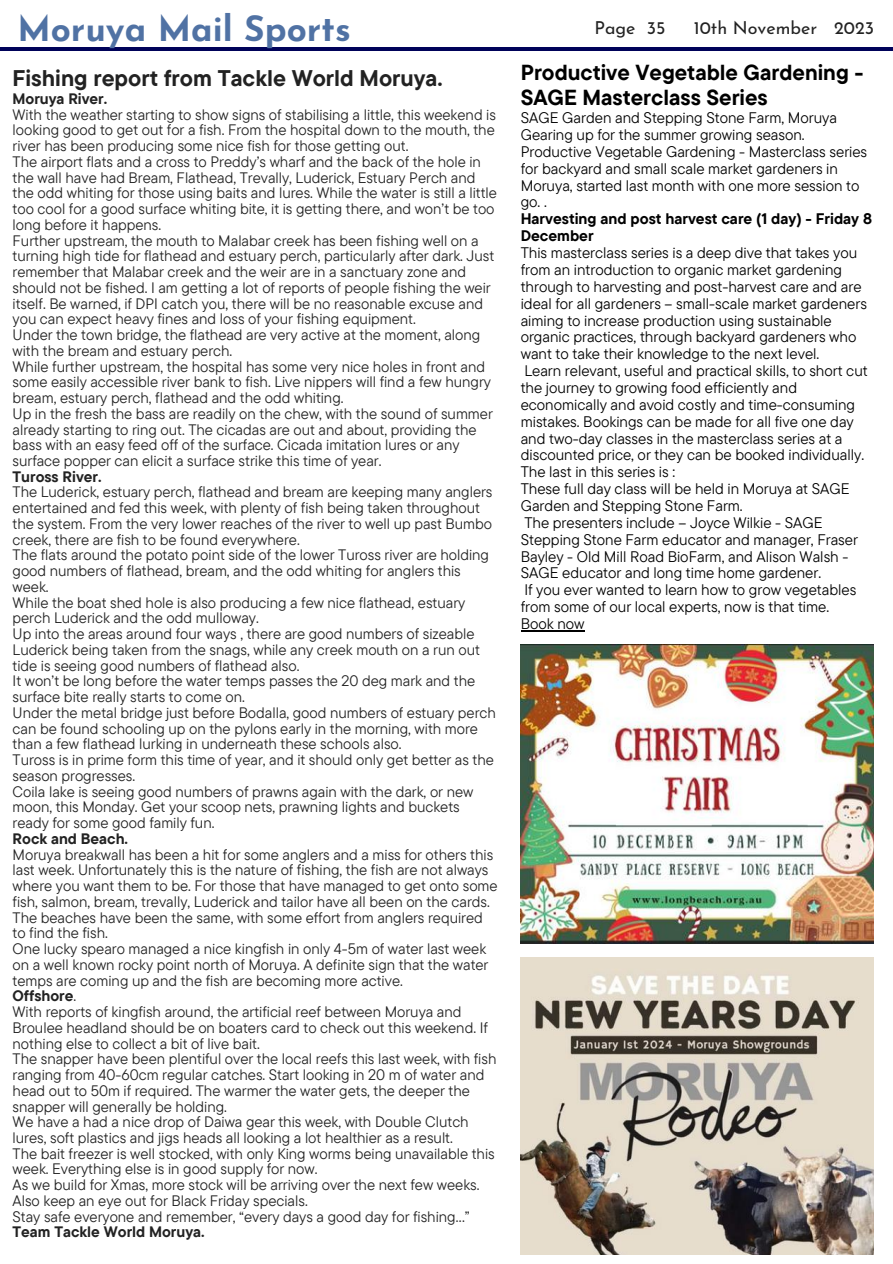
<style>
.page{position:relative;width:893px;height:1264px;background:#fff}
.page>*{position:absolute;margin:0;border:0;box-sizing:border-box;transform-origin:0 0}
.t1{font:700 35.25px "Josefin Sans";color:#5072a4}
.t2{font:700 22.65px "TT Commons Pro";color:#222}
.t3{font:700 21.75px/25.3px "TT Commons Pro";color:#000}
.t4{font:17.85px "Josefin Sans";color:#222}
.t5{font:15.3px/16.8px "TT Commons Pro";color:#000}
.t6{font:700 15.3px/16.8px "TT Commons Pro";color:#000}
.t7{font:15.15px/15.8px "TT Commons Pro";color:#222}
.t8{font:700 15.15px "TT Commons Pro";color:#222}
.s1{font-weight:700}
</style>
<div class="page">
<hr style="left:0;top:48px;width:892px;height:2px;background:#000259">
<img style="left:520px;top:958px;width:353px;height:296px">
<img style="left:520px;top:644px;width:353px;height:299px">
<hr style="left:520px;top:630px;width:64px;height:1px;background:#000">
<h1 class="t1" style="left:17px;top:14px;width:335px">Moruya Mail Sports</h1>
<p class="t4" style="left:594px;top:21px;width:73px">Page 35</p>
<p class="t4" style="left:693px;top:21px;width:182px">10th November 2023</p>
<h2 class="t2" style="left:13px;top:63px;width:431px">Fishing report from Tackle World Moruya.</h2>
<p class="t8" style="left:13px;top:89px;width:96px">Moruya River.</p>
<p class="t7" style="left:13px;top:106px;width:486px">With the weather starting to show signs of stabilising a little, this weekend is looking good to get out for a fish. From the hospital down to the mouth, the river has been producing some nice fish for those getting out.<br>The airport flats and a cross to Preddy’s wharf and the back of the hole in the wall have had Bream, Flathead, Trevally, Luderick, Estuary Perch and the odd whiting for those using baits and lures. While the water is still a little too cool for a good surface whiting bite, it is getting there, and won’t be too long before it happens.<br>Further upstream, the mouth to Malabar creek has been fishing well on a turning high tide for flathead and estuary perch, particularly after dark. Just remember that Malabar creek and the weir are in a sanctuary zone and should not be fished. I am getting a lot of reports of people fishing the weir itself. Be warned, if DPI catch you, there will be no reasonable excuse and you can expect heavy fines and loss of your fishing equipment.<br>Under the town bridge, the flathead are very active at the moment, along with the bream and estuary perch.<br>While further upstream, the hospital has some very nice holes in front and some easily accessible river bank to fish. Live nippers will find a few hungry bream, estuary perch, flathead and the odd whiting.<br>Up in the fresh the bass are readily on the chew, with the sound of summer already starting to ring out. The cicadas are out and about, providing the bass with an easy feed off of the surface. Cicada imitation lures or any surface popper can elicit a surface strike this time of year.</p>
<p class="t8" style="left:13px;top:466px;width:90px">Tuross River.</p>
<p class="t7" style="left:13px;top:484px;width:485px">The Luderick, estuary perch, flathead and bream are keeping many anglers entertained and fed this week, with plenty of fish being taken throughout the system. From the very lower reaches of the river to well up past Bumbo creek, there are fish to be found everywhere.<br>The flats around the potato point side of the lower Tuross river are holding good numbers of flathead, bream, and the odd whiting for anglers this week.<br>While the boat shed hole is also producing a few nice flathead, estuary perch Luderick and the odd mulloway.<br>Up into the areas around four ways , there are good numbers of sizeable Luderick being taken from the snags, while any creek mouth on a run out tide is seeing good numbers of flathead also.<br>It won’t be long before the water temps passes the 20 deg mark and the surface bite really starts to come on.<br>Under the metal bridge just before Bodalla, good numbers of estuary perch can be found schooling up on the pylons early in the morning, with more than a few flathead lurking in underneath these schools also.<br>Tuross is in prime form this time of year, and it should only get better as the season progresses.<br>Coila lake is seeing good numbers of prawns again with the dark, or new moon, this Monday. Get your scoop nets, prawning lights and buckets ready for some good family fun.</p>
<p class="t8" style="left:13px;top:828px;width:117px">Rock and Beach.</p>
<p class="t7" style="left:13px;top:846px;width:486px">Moruya breakwall has been a hit for some anglers and a miss for others this last week. Unfortunately this is the nature of fishing, the fish are not always where you want them to be. For those that have managed to get onto some fish, salmon, bream, trevally, Luderick and tailor have all been on the cards.<br>The beaches have been the same, with some effort from anglers required to find the fish.<br>One lucky spearo managed a nice kingfish in only 4-5m of water last week on a well known rocky point north of Moruya. A definite sign that the water temps are coming up and the fish are becoming more active.<br><span class="s1">Offshore</span>.<br>With reports of kingfish around, the artificial reef between Moruya and Broulee headland should be on boaters card to check out this weekend. If nothing else to collect a bit of live bait.<br>The snapper have been plentiful over the local reefs this last week, with fish ranging from 40-60cm regular catches. Start looking in 20 m of water and head out to 50m if required. The warmer the water gets, the deeper the snapper will generally be holding.<br>We have a had a nice drop of Daiwa gear this week, with Double Clutch lures, soft plastics and jigs heads all looking a lot healthier as a result.<br>The bait freezer is well stocked, with only King worms being unavailable this week. Everything else is in good supply for now.<br>As we build for Xmas, more stock will be arriving over the next few weeks.<br>Also keep an eye out for Black Friday specials.<br>Stay safe everyone and remember, “every days a good day for fishing…”</p>
<p class="t8" style="left:13px;top:1222px;width:193px">Team Tackle World Moruya.</p>
<h3 class="t3" style="left:520px;top:59px;width:344px">Productive Vegetable Gardening -<br>SAGE Masterclass Series</h3>
<p class="t5" style="left:520px;top:109px;width:348px">SAGE Garden and Stepping Stone Farm, Moruya Gearing up for the summer growing season.<br>Productive Vegetable Gardening - Masterclass series for backyard and small scale market gardeners in Moruya, started last month with one more session to go. .</p>
<p class="t6" style="left:520px;top:210px;width:353px">Harvesting and post harvest care (1 day) - Friday 8<br>December</p>
<p class="t5" style="left:520px;top:244px;width:348px">This masterclass series is a deep dive that takes you from an introduction to organic market gardening through to harvesting and post-harvest care and are ideal for all gardeners – small-scale market gardeners aiming to increase production using sustainable organic practices, through backyard gardeners who want to take their knowledge to the next level.<br>Learn relevant, useful and practical skills, to short cut the journey to growing food efficiently and economically and avoid costly and time-consuming mistakes. Bookings can be made for all five one day and two-day classes in the masterclass series at a discounted price, or they can be booked individually.<br>The last in this series is :<br>These full day class will be held in Moruya at SAGE Garden and Stepping Stone Farm.<br>The presenters include – Joyce Wilkie - SAGE Stepping Stone Farm educator and manager, Fraser Bayley - Old Mill Road BioFarm, and Alison Walsh - SAGE educator and long time home gardener.<br>If you ever wanted to learn how to grow vegetables from some of our local experts, now is that time.</p>
<p class="t5" style="left:520px;top:615px;width:65px">Book now</p>
</div>
